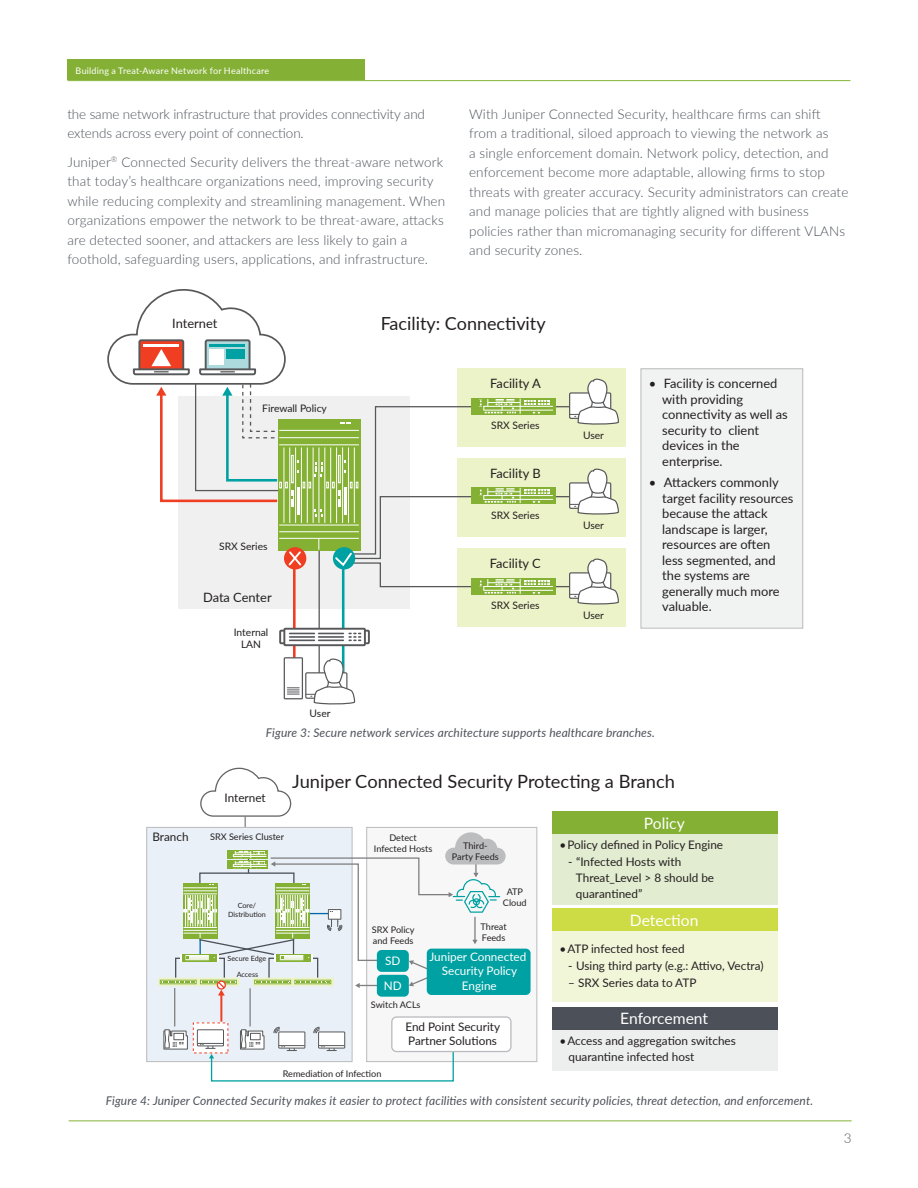
<style>
.page{position:relative;width:918px;height:1188px;background:#fff}
.page>*{position:absolute;margin:0;border:0;box-sizing:border-box;transform-origin:0 0}
.t1{font:18.3px "Lato";color:#231f20}
.t2{font:18px "Lato";color:#231f20}
.t3{font:15.6px "Lato";color:#fff}
.t4{font:300 13.5px/19.5px "Lato";letter-spacing:.01em;color:#4d525a}
.t5{font:300 13.5px/19.5px "Lato";letter-spacing:-.01em;color:#4d525a}
.t6{font:12.9px/15.5px "Lato";color:#231f20}
.Figure_Caption{font:italic 12px "Lato";letter-spacing:.01em;color:#4d525a}
.t7{font:11.7px/15.6px "Lato";color:#231f20}
.t8{font:11.7px/14.1px "Lato";color:#fff;text-align:center}
.t9{font:10.35px/12.3px "Lato";color:#231f20;text-align:center}
.t10{font:9.15px/10.9px "Lato";color:#231f20;text-align:center}
.t11{font:9px "Lato";letter-spacing:.025em;color:#fff}
.t12{font:7.2px/8.6px "Lato";color:#231f20;text-align:center}
</style>
<div class="page">
<hr style="left:68px;top:80px;width:782px;height:1px;background:#84b135">
<hr style="left:69px;top:1120px;width:783px;height:1px;background:#84b135">
<div style="left:68px;top:60px;width:297px;height:20px;background:#84b135"></div>
<hr style="left:319px;top:539px;width:1px;height:137px;background:#57585a">
<hr style="left:342px;top:539px;width:2px;height:137px;background:#00a1a2">
<hr style="left:293px;top:539px;width:3px;height:137px;background:#ef3e22">
<div style="left:458px;top:368px;width:168px;height:79px;background:#edf3c8"></div>
<div style="left:641px;top:369px;width:162px;height:259px;background:#f1f2f2"></div>
<div style="left:641px;top:368px;width:162px;height:261px;border:1px solid #babbbe"></div>
<div style="left:458px;top:458px;width:168px;height:79px;background:#edf3c8"></div>
<div style="left:458px;top:548px;width:168px;height:79px;background:#edf3c8"></div>
<svg style="left:284px;top:629px;width:81px;height:16px"></svg>
<div style="left:283px;top:628px;width:83px;height:18px;border:2px solid #57585a"></div>
<svg style="left:279px;top:629px;width:64px;height:16px"></svg>
<svg style="left:349px;top:629px;width:21px;height:16px"></svg>
<div style="left:305px;top:672px;width:42px;height:27px;border:1px solid #57585a"></div>
<hr style="left:306px;top:694px;width:41px;height:1px;background:#57585a">
<svg style="left:311px;top:658px;width:45px;height:47px"></svg>
<div style="left:284px;top:658px;width:18px;height:41px;background:#fff"></div>
<div style="left:284px;top:657px;width:19px;height:42px;border:1px solid #57585a"></div>
<svg style="left:287px;top:687px;width:12px;height:8px"></svg>
<svg style="left:107px;top:289px;width:512px;height:316px"></svg>
<div style="left:147px;top:827px;width:205px;height:235px;background:#e9f0f7"></div>
<div style="left:367px;top:827px;width:170px;height:235px;background:#f7f7f8"></div>
<div style="left:193px;top:1023px;width:35px;height:30px;background:#fff"></div>
<div style="left:552px;top:811px;width:226px;height:94px;background:#e2ecd0"></div>
<div style="left:552px;top:811px;width:226px;height:23px;background:#84b134"></div>
<hr style="left:220px;top:995px;width:2px;height:27px;background:#ef3e22">
<hr style="left:174px;top:988px;width:1px;height:39px;background:#808083">
<hr style="left:249px;top:988px;width:2px;height:39px;background:#808083">
<div style="left:427px;top:949px;width:104px;height:46px;background:#00a1a2;border-radius:5px"></div>
<div style="left:392px;top:1017px;width:119px;height:35px;background:#fff;border-radius:5px"></div>
<div style="left:391px;top:1016px;width:121px;height:36px;border:1px solid #babbbe;border-radius:5px"></div>
<svg style="left:377px;top:975px;width:32px;height:22px"></svg>
<div style="left:552px;top:908px;width:226px;height:94px;background:#f2f6d9"></div>
<div style="left:552px;top:908px;width:226px;height:23px;background:#cddc44"></div>
<div style="left:552px;top:1007px;width:226px;height:64px;background:#edeeee"></div>
<div style="left:552px;top:1007px;width:226px;height:23px;background:#4c5159"></div>
<svg style="left:197px;top:1027px;width:258px;height:55px"></svg>
<svg style="left:163px;top:1029px;width:25px;height:21px"></svg>
<svg style="left:158px;top:978px;width:82px;height:8px"></svg>
<div style="left:160px;top:980px;width:36px;height:4px;border:1px solid #84b134"></div>
<svg style="left:161px;top:767px;width:345px;height:229px"></svg>
<p class="t11" style="left:76px;top:64px;width:195px">Building a Treat-Aware Network for Healthcare</p>
<p class="t5" style="left:68px;top:104px;width:359px">the same network infrastructure that provides connectivity and extends across every point of connection.</p>
<p class="t4" style="left:68px;top:151px;width:379px">Juniper<sup>®</sup> Connected Security delivers the threat-aware network that today’s healthcare organizations need, improving security while reducing complexity and streamlining management. When organizations empower the network to be threat-aware, attacks are detected sooner, and attackers are less likely to gain a foothold, safeguarding users, applications, and infrastructure.</p>
<p class="t4" style="left:469px;top:104px;width:381px">With Juniper Connected Security, healthcare firms can shift from a traditional, siloed approach to viewing the network as<br>a single enforcement domain. Network policy, detection, and enforcement become more adaptable, allowing firms to stop threats with greater accuracy. Security administrators can create and manage policies that are tightly aligned with business policies rather than micromanaging security for different VLANs and security zones.</p>
<p class="t6" style="left:172px;top:315px;width:47px">Internet</p>
<p class="t2" style="left:381px;top:310px;width:166px">Facility: Connectivity</p>
<p class="t9" style="left:262px;top:402px;width:66px">Firewall Policy</p>
<p class="t9" style="left:219px;top:540px;width:50px">SRX Series</p>
<p class="t6" style="left:203px;top:589px;width:70px">Data Center</p>
<p class="t9" style="left:234px;top:625px;width:36px">Internal<br>LAN</p>
<p class="t9" style="left:310px;top:707px;width:22px">User</p>
<p class="t6" style="left:490px;top:375px;width:52px">Facility A</p>
<p class="t9" style="left:491px;top:419px;width:50px">SRX Series</p>
<p class="t6" style="left:490px;top:465px;width:52px">Facility B</p>
<p class="t9" style="left:491px;top:509px;width:50px">SRX Series</p>
<p class="t6" style="left:490px;top:555px;width:52px">Facility C</p>
<p class="t9" style="left:491px;top:599px;width:50px">SRX Series</p>
<p class="t9" style="left:583px;top:428px;width:22px">User</p>
<p class="t9" style="left:583px;top:518px;width:22px">User</p>
<p class="t9" style="left:583px;top:608px;width:22px">User</p>
<p class="t6" style="left:662px;top:375px;width:127px;text-indent:-13px">• Facility is concerned with providing connectivity as well as security to client devices in the enterprise.</p>
<p class="t6" style="left:662px;top:474px;width:133px;text-indent:-13px">• Attackers commonly target facility resources because the attack landscape is larger, resources are often less segmented, and the systems are generally much more valuable.</p>
<p class="Figure_Caption" style="left:266px;top:724px;width:391px">Figure 3: Secure network services architecture supports healthcare branches.</p>
<p class="t7" style="left:152px;top:828px;width:38px">Branch</p>
<p class="t7" style="left:225px;top:790px;width:43px">Internet</p>
<p class="t10" style="left:210px;top:831px;width:76px">SRX Series Cluster</p>
<p class="t12" style="left:228px;top:901px;width:39px">Core/<br>Distribution</p>
<p class="t12" style="left:228px;top:954px;width:40px">Secure Edge</p>
<p class="t12" style="left:237px;top:970px;width:23px">Access</p>
<p class="t1" style="left:292px;top:769px;width:384px">Juniper Connected Security Protecting a Branch</p>
<p class="t10" style="left:374px;top:832px;width:60px">Detect<br>Infected Hosts</p>
<p class="t10" style="left:372px;top:924px;width:44px;text-align:left">SRX Policy and Feeds</p>
<p class="t10" style="left:452px;top:840px;width:48px">Third-<br>Party Feeds</p>
<p class="t10" style="left:503px;top:886px;width:25px">ATP<br>Cloud</p>
<p class="t10" style="left:481px;top:921px;width:28px;text-align:left">Threat<br>Feeds</p>
<p class="t8" style="left:385px;top:953px;width:17px">SD</p>
<p class="t8" style="left:429px;top:950px;width:98px">Juniper Connected<br>Security Policy<br>Engine</p>
<p class="t7" style="left:405px;top:1019px;width:96px;line-height:14.1px">End Point Security<br>Partner Solutions</p>
<p class="t8" style="left:384px;top:978px;width:19px">ND</p>
<p class="t10" style="left:371px;top:999px;width:51px">Switch ACLs</p>
<p class="t3" style="left:644px;top:812px;width:42px">Policy</p>
<p class="t7" style="left:559px;top:837px;width:165px">• Policy defined in Policy Engine</p>
<p class="t7" style="left:576px;top:854px;width:140px;text-indent:-8px">- “Infected Hosts with<br>Threat_Level &gt; 8 should be quarantined”</p>
<p class="t3" style="left:630px;top:909px;width:70px">Detection</p>
<p class="t7" style="left:559px;top:941px;width:127px">• ATP infected host feed</p>
<p class="t7" style="left:568px;top:958px;width:197px">- Using third party (e.g.: Attivo, Vectra)</p>
<p class="t7" style="left:568px;top:975px;width:130px">– SRX Series data to ATP</p>
<p class="t3" style="left:620px;top:1008px;width:89px">Enforcement</p>
<p class="t7" style="left:568px;top:1033px;width:169px;text-indent:-9px">• Access and aggregation switches quarantine infected host</p>
<p class="t10" style="left:283px;top:1067px;width:100px">Remediation of Infection</p>
<p class="Figure_Caption" style="left:106px;top:1092px;width:709px">Figure 4: Juniper Connected Security makes it easier to protect facilities with consistent security policies, threat detection, and enforcement.</p>
<p class="t4" style="left:844px;top:1128px;width:9px">3</p>
</div>
